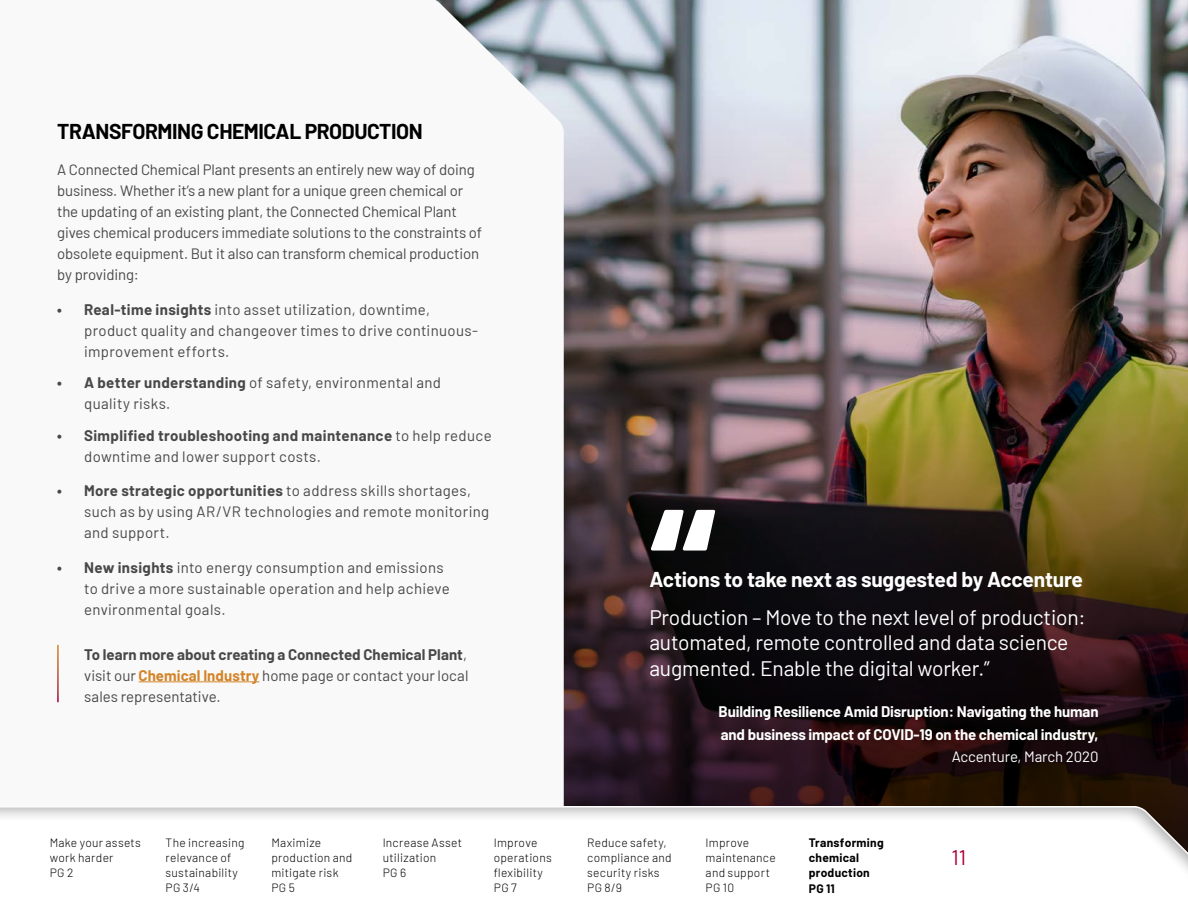
<style>
.page{position:relative;width:1188px;height:918px;background:#fff}
.page>*{position:absolute;margin:0;border:0;box-sizing:border-box;transform-origin:0 0}
.t1{font:21px/25.2px "Barlow";letter-spacing:-.01em;color:#fff}
.t2{font:700 21px "Barlow";letter-spacing:-.01em;color:#fff}
.t3{font:700 21px "Barlow";letter-spacing:-.02em;color:#000}
.t4{font:21px "Barlow";color:#aa003c}
.t5{font:15px/21px "Barlow";letter-spacing:.005em;color:#484848}
.t6{font:700 15px/22.5px "Barlow";letter-spacing:-.01em;color:#fff}
.t7{font:15px "Barlow";letter-spacing:-.01em;color:#fff}
.t8{font:300 12px/15px "Barlow";letter-spacing:.025em;color:#000}
.t9{font:700 12px/15px "Barlow";letter-spacing:.025em;color:#000}
.s1{font-weight:700}
.s2{font-weight:700;color:#d38429}
</style>
<div class="page">
<svg style="left:564px;top:0;width:624px;height:98px;background:#c3cad1"></svg>
<img style="left:564px;top:98px;width:624px;height:697px">
<svg style="left:138px;top:0;width:426px;height:795px"></svg>
<hr style="left:139px;top:681px;width:120px;height:1px;background:#d38429">
<svg style="left:651px;top:510px;width:64px;height:41px"></svg>
<div style="left:0;top:795px;width:1188px;height:123px;background:#000;opacity:.3"></div>
<svg style="left:0;top:805px;width:1188px;height:113px"></svg>
<h1 class="t3" style="left:57px;top:116px;width:367px">TRANSFORMING CHEMICAL PRODUCTION</h1>
<p class="t5" style="left:57px;top:158px;width:427px">A Connected Chemical Plant presents an entirely new way of doing business. Whether it’s a new plant for a unique green chemical or the updating of an existing plant, the Connected Chemical Plant gives chemical producers immediate solutions to the constraints of obsolete equipment. But it also can transform chemical production by providing:</p>
<p class="t5" style="left:84px;top:298px;width:395px;text-indent:-27px"><span class="s1">• Real-time insights</span> into asset utilization, downtime, product quality and changeover times to drive continuous&shy;improvement efforts.</p>
<p class="t5" style="left:84px;top:371px;width:358px;text-indent:-27px"><span class="s1">• A better understanding</span> of safety, environmental and quality risks.</p>
<p class="t5" style="left:84px;top:424px;width:409px;text-indent:-27px"><span class="s1">• Simplified troubleshooting and maintenance</span> to help reduce downtime and lower support costs.</p>
<p class="t5" style="left:84px;top:479px;width:407px;text-indent:-27px"><span class="s1">• More strategic opportunities</span> to address skills shortages, such as by using AR/VR technologies and remote monitoring and support.</p>
<p class="t5" style="left:84px;top:556px;width:367px;text-indent:-27px"><span class="s1">• New insights</span> into energy consumption and emissions to drive a more sustainable operation and help achieve environmental goals.</p>
<p class="t5" style="left:84px;top:643px;width:386px;text-align:justify"><span class="s1">To learn more about creating a Connected Chemical Plant</span>, visit our <span class="s2">Chemical Industry</span> home page or contact your local sales representative.</p>
<h1 class="t2" style="left:649px;top:563px;width:435px">Actions to take next as suggested by Accenture</h1>
<h1 class="t1" style="left:649px;top:603px;width:438px">Production – Move to the next level of production: automated, remote controlled and data science augmented. Enable the digital worker.”</h1>
<p class="t6" style="left:719px;top:699px;width:381px">Building Resilience Amid Disruption: Navigating the human and business impact of COVID-19 on the chemical industry,</p>
<p class="t7" style="left:952px;top:746px;width:148px">Accenture, March 2020</p>
<p class="t8" style="left:587px;top:834px;width:86px">Reduce safety, compliance and security risks<br>PG 8/9</p>
<p class="t9" style="left:809px;top:834px;width:76px">Transforming chemical production</p>
<p class="t8" style="left:50px;top:834px;width:93px">Make your assets work harder<br>PG 2</p>
<p class="t8" style="left:271px;top:834px;width:82px">Maximize production and mitigate risk<br>PG 5</p>
<p class="t8" style="left:166px;top:834px;width:81px">The increasing relevance of sustainability<br>PG 3/4</p>
<p class="t8" style="left:383px;top:834px;width:81px">Increase Asset utilization<br>PG 6</p>
<p class="t8" style="left:494px;top:834px;width:60px">Improve operations flexibility<br>PG 7</p>
<p class="t8" style="left:706px;top:834px;width:72px">Improve maintenance and support<br>PG 10</p>
<p class="t9" style="left:809px;top:880px;width:27px">PG 11</p>
<h1 class="t4" style="left:952px;top:842px;width:16px">11</h1>
</div>
